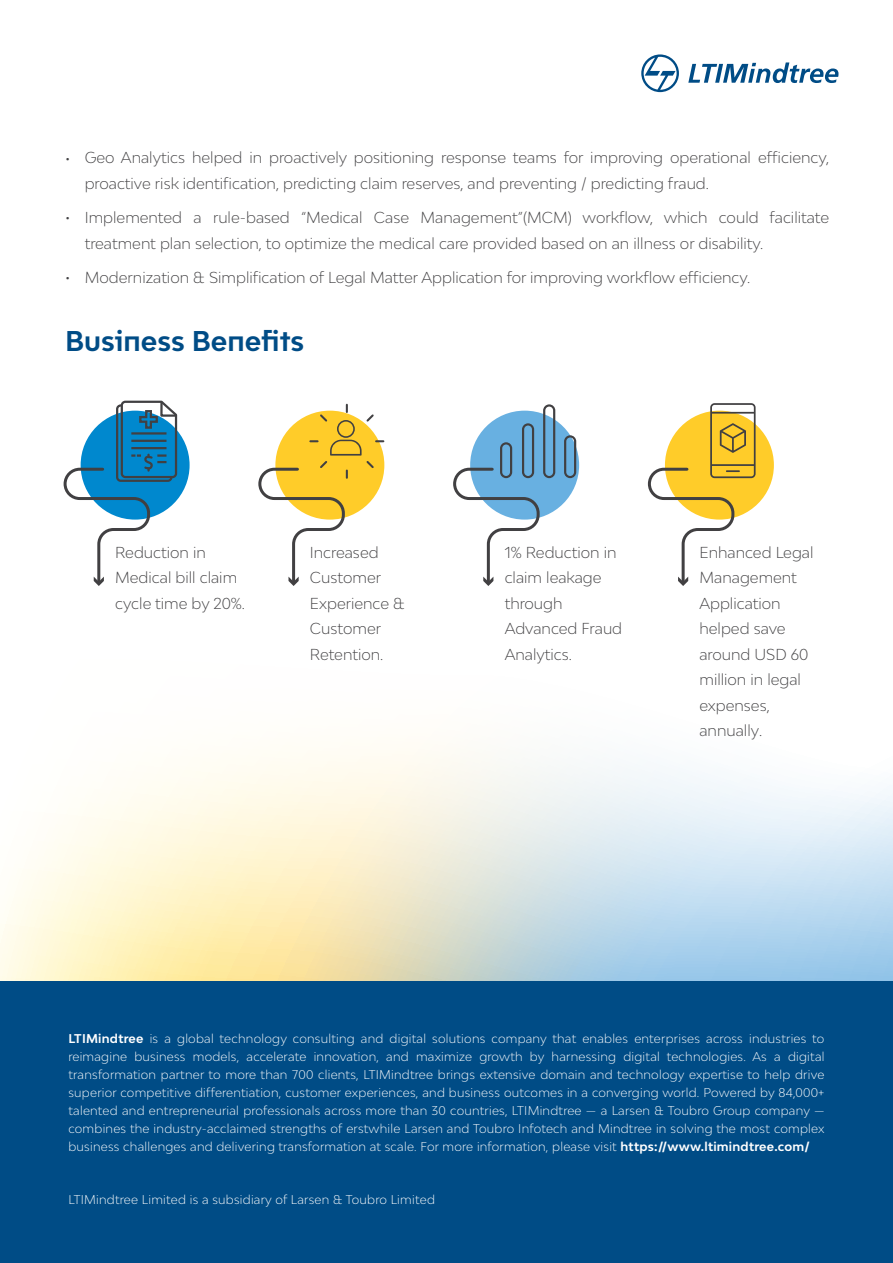
<style>
.page{position:relative;width:893px;height:1263px;background:#fff}
.page>*{position:absolute;margin:0;border:0;box-sizing:border-box;transform-origin:0 0}
.t1{font:700 27px "Bw Modelica LTI";color:#004c86}
.t2{font:300 15px/25.5px "Bw Modelica";color:#414042}
.t3{font:300 12px/18px "Bw Modelica";letter-spacing:.02em;color:#fff;text-align:justify}
.s1{font-weight:700}
</style>
<div class="page">
<svg style="left:0;top:473px;width:893px;height:508px"></svg>
<div style="left:0;top:981px;width:893px;height:282px;background:#004c86"></div>
<svg style="left:641px;top:54px;width:38px;height:38px"></svg>
<svg style="left:688px;top:62px;width:150px;height:21px"></svg>
<div style="left:81px;top:411px;width:109px;height:109px;background:#0088ce;border-radius:50%"></div>
<div style="left:470px;top:411px;width:109px;height:109px;background:#68b0e1;border-radius:50%"></div>
<div style="left:665px;top:411px;width:109px;height:109px;background:#ffcc29;border-radius:50%"></div>
<svg style="left:62px;top:400px;width:117px;height:186px"></svg>
<svg style="left:257px;top:404px;width:127px;height:182px"></svg>
<svg style="left:452px;top:404px;width:103px;height:182px"></svg>
<svg style="left:564px;top:435px;width:12px;height:43px"></svg>
<svg style="left:646px;top:403px;width:110px;height:183px"></svg>
<p class="t2" style="left:65px;top:146px;width:7px">•</p>
<p class="t2" style="left:65px;top:204px;width:7px">•</p>
<p class="t2" style="left:65px;top:264px;width:7px">•</p>
<p class="t2" style="left:85px;top:144px;width:746px">Geo Analytics helped in proactively positioning response teams for improving operational efficiency, proactive risk identification, predicting claim reserves, and preventing / predicting fraud.</p>
<p class="t2" style="left:85px;top:204px;width:746px">Implemented a rule-based “Medical Case Management”(MCM) workflow, which could facilitate treatment plan selection, to optimize the medical care provided based on an illness or disability.</p>
<p class="t2" style="left:85px;top:264px;width:667px">Modernization &amp; Simplification of Legal Matter Application for improving workflow efficiency.</p>
<h1 class="t1" style="left:65px;top:324px;width:241px">Business Benefits</h1>
<p class="t2" style="left:115px;top:539px;width:131px">Reduction in<br>Medical bill claim cycle time by 20%.</p>
<p class="t2" style="left:310px;top:539px;width:96px">Increased<br>Customer<br>Experience &amp;<br>Customer<br>Retention.</p>
<p class="t2" style="left:505px;top:539px;width:119px">1% Reduction in claim leakage through<br>Advanced Fraud<br>Analytics.</p>
<p class="t2" style="left:699px;top:539px;width:116px">Enhanced Legal<br>Management<br>Application helped save around USD 60 million in legal expenses, annually.</p>
<p class="t3" style="left:68px;top:1030px;width:758px"><span class="s1">LTIMindtree</span> is a global technology consulting and digital solutions company that enables enterprises across industries to reimagine business models, accelerate innovation, and maximize growth by harnessing digital technologies. As a digital transformation partner to more than 700 clients, LTIMindtree brings extensive domain and technology expertise to help drive superior competitive differentiation, customer experiences, and business outcomes in a converging world. Powered by 84,000+ talented and entrepreneurial professionals across more than 30 countries, LTIMindtree — a Larsen &amp; Toubro Group company — combines the industry-acclaimed strengths of erstwhile Larsen and Toubro Infotech and Mindtree in solving the most complex business challenges and delivering transformation at scale. For more information, please visit <span class="s1">https://www.ltimindtree.com/</span></p>
<p class="t3" style="left:68px;top:1190px;width:368px">LTIMindtree Limited is a subsidiary of Larsen &amp; Toubro Limited</p>
</div>
